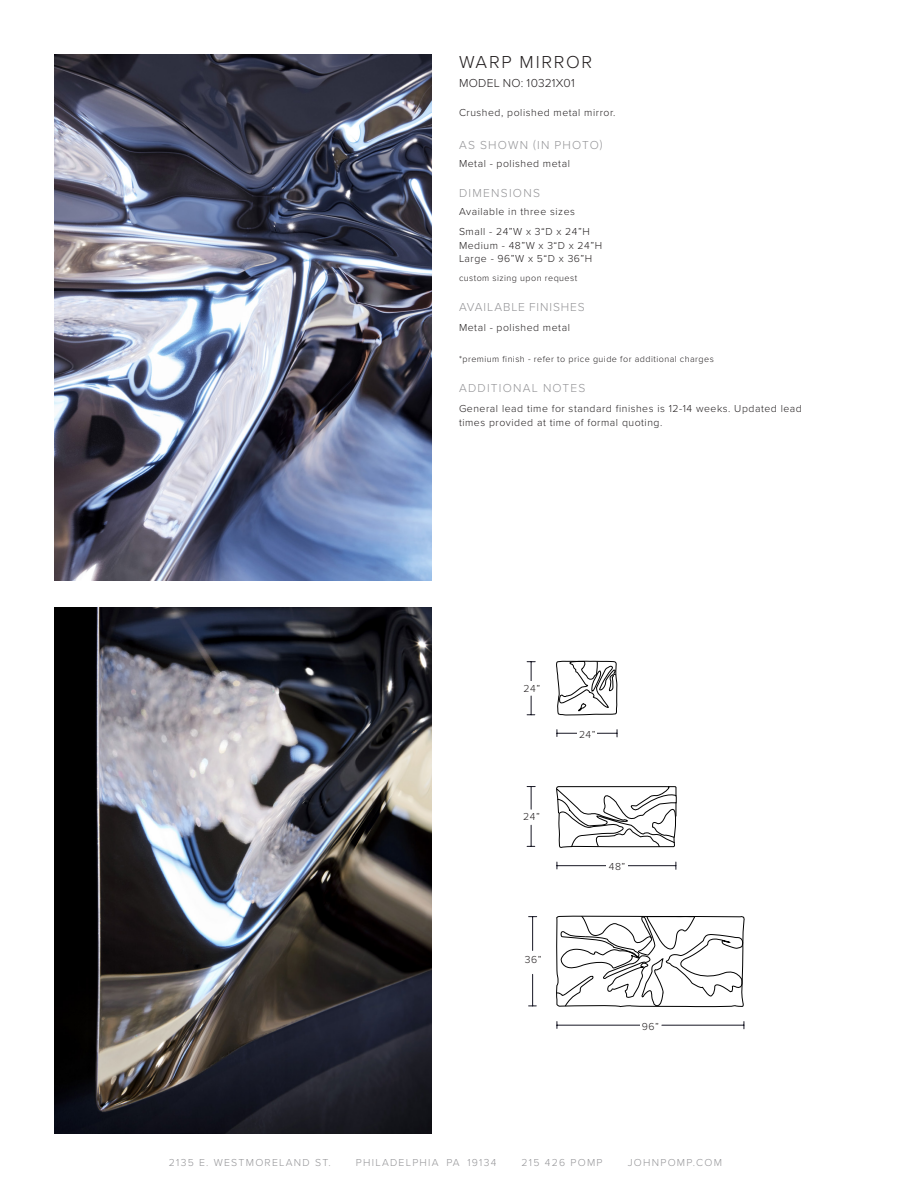
<style>
.page{position:relative;width:918px;height:1188px;background:#fff}
.page>*{position:absolute;margin:0;border:0;box-sizing:border-box;transform-origin:0 0}
.t1{font:300 18px "Proxima Nova";letter-spacing:.095em;color:#231f20}
.SUB_HEAD{font:300 12px "Proxima Nova";letter-spacing:.105em;color:#959598}
.BODY_COPY_1{font:300 12px "Proxima Nova";letter-spacing:.075em;color:#959598}
.t2{font:300 12px "Proxima Nova";letter-spacing:.02em;color:#231f20}
.BODY_COPY_1-2{font:300 10.5px/13.5px "Proxima Nova";letter-spacing:.05em;color:#231f20}
.t3{font:300 10.5px "Proxima Nova";letter-spacing:.12em;color:#959598}
.SUB_HEAD-2{font:300 10.5px "Proxima Nova";letter-spacing:.05em;color:#231f20}
.BOLD_SUB_HEAD{font:300 10.5px "Proxima Nova";letter-spacing:.05em;color:#231f20}
.BODY_COPY_1-3{font:300 9px "Proxima Nova";letter-spacing:.05em;color:#231f20}
</style>
<div class="page">
<hr style="left:557px;top:1025px;width:86px;height:1px;background:#171724">
<hr style="left:662px;top:1025px;width:82px;height:1px;background:#171724">
<svg style="left:557px;top:730px;width:20px;height:7px"></svg>
<svg style="left:597px;top:730px;width:21px;height:7px"></svg>
<div style="left:641px;top:1019px;width:19px;height:14px;background:#fff"></div>
<hr style="left:532px;top:974px;width:1px;height:32px;background:#171724">
<hr style="left:532px;top:917px;width:1px;height:33px;background:#171724">
<svg style="left:527px;top:825px;width:8px;height:22px"></svg>
<svg style="left:527px;top:786px;width:8px;height:23px"></svg>
<svg style="left:527px;top:696px;width:8px;height:20px"></svg>
<svg style="left:527px;top:661px;width:8px;height:20px"></svg>
<svg style="left:556px;top:786px;width:189px;height:222px"></svg>
<svg style="left:556px;top:660px;width:62px;height:56px"></svg>
<img style="left:54px;top:608px;width:378px;height:526px">
<img style="left:54px;top:54px;width:378px;height:526px">
<p class="t1" style="left:459px;top:49px;width:135px">WARP MIRROR</p>
<p class="t2" style="left:459px;top:74px;width:117px">MODEL NO: 10321X01</p>
<p class="SUB_HEAD-2" style="left:459px;top:104px;width:158px">Crushed, polished metal mirror.</p>
<p class="SUB_HEAD" style="left:459px;top:136px;width:145px">AS SHOWN (IN PHOTO)</p>
<p class="BODY_COPY_1-2" style="left:459px;top:156px;width:112px">Metal - polished metal</p>
<p class="SUB_HEAD" style="left:459px;top:184px;width:82px">DIMENSIONS</p>
<p class="BODY_COPY_1-2" style="left:459px;top:204px;width:117px">Available in three sizes</p>
<p class="BODY_COPY_1-2" style="left:459px;top:224px;width:145px">Small - 24”W x 3“D x 24”H<br>Medium - 48”W x 3“D x 24”H<br>Large - 96”W x 5“D x 36”H</p>
<p class="BODY_COPY_1-3" style="left:459px;top:272px;width:120px">custom sizing upon request</p>
<p class="BODY_COPY_1" style="left:459px;top:298px;width:127px">AVAILABLE FINISHES</p>
<p class="BODY_COPY_1-2" style="left:459px;top:321px;width:112px">Metal - polished metal</p>
<p class="BODY_COPY_1-3" style="left:459px;top:352px;width:256px">*premium finish - refer to price guide for additional charges</p>
<p class="SUB_HEAD" style="left:459px;top:379px;width:128px">ADDITIONAL NOTES</p>
<p class="BODY_COPY_1-2" style="left:459px;top:401px;width:344px">General lead time for standard finishes is 12-14 weeks. Updated lead times provided at time of formal quoting.</p>
<p class="BOLD_SUB_HEAD" style="left:524px;top:681px;width:18px">24”</p>
<p class="BOLD_SUB_HEAD" style="left:523px;top:809px;width:18px">24”</p>
<p class="BOLD_SUB_HEAD" style="left:525px;top:952px;width:18px">36”</p>
<p class="BOLD_SUB_HEAD" style="left:579px;top:727px;width:18px">24”</p>
<p class="BOLD_SUB_HEAD" style="left:609px;top:858px;width:18px">48”</p>
<p class="BOLD_SUB_HEAD" style="left:642px;top:1018px;width:19px">96”</p>
<p class="t3" style="left:169px;top:1154px;width:164px">2135 E. WESTMORELAND ST.</p>
<p class="t3" style="left:356px;top:1154px;width:142px">PHILADELPHIA PA 19134</p>
<p class="t3" style="left:522px;top:1154px;width:82px">215 426 POMP</p>
<p class="t3" style="left:628px;top:1154px;width:96px">JOHNPOMP.COM</p>
</div>
